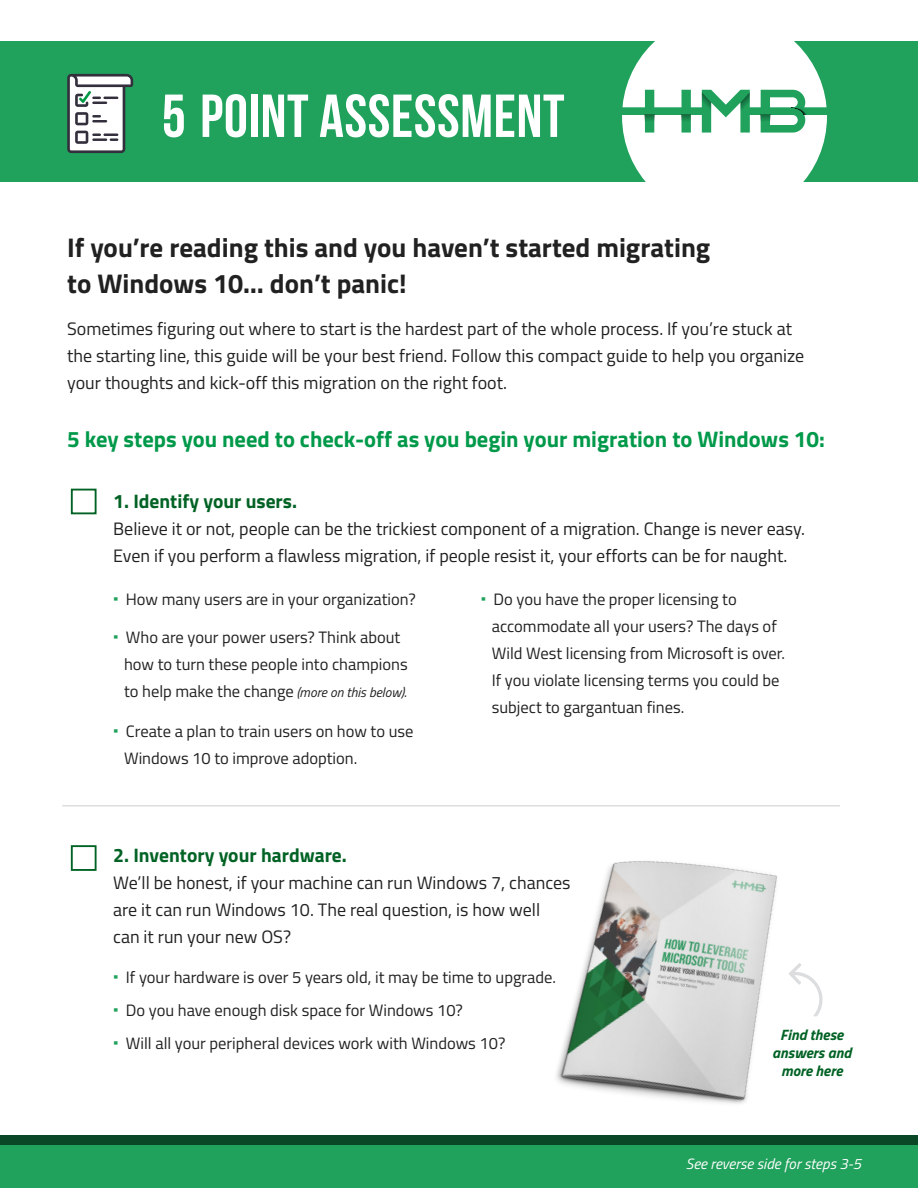
<style>
.page{position:relative;width:918px;height:1188px;background:#fff}
.page>*{position:absolute;margin:0;border:0;box-sizing:border-box;transform-origin:0 0}
.Headline_1{font:700 60.6px "Bebas Neue";letter-spacing:.01em;color:#fff}
.t1{font:700 27px/36px "Titillium";color:#212121}
.t2{font:700 22.5px "Titillium";color:#00994a}
.t3{font:700 19.5px "Titillium";color:#006224}
.t4{font:18px/27px "Titillium";color:#212121}
.t5{font:16.5px/27px "Titillium";color:#212121}
.t6{font:italic 700 15px/18px "Titillium";color:#006224;text-align:center}
.t7{font:italic 15px "Titillium";color:#fff}
.s1{font-family:"Arial";font-weight:900;color:#20a15c}
.s2{font-style:italic;font-size:13.5px}
.s3{font-size:13.5px}
</style>
<div class="page">
<div style="left:0;top:41px;width:918px;height:141px;background:#20a15c"></div>
<div style="left:622px;top:14px;width:205px;height:205px;background:#fff;border-radius:50%"></div>
<svg style="left:622px;top:90px;width:205px;height:43px"></svg>
<div style="left:0;top:1141px;width:918px;height:47px;background:#20a15c"></div>
<div style="left:0;top:1135px;width:918px;height:10px;background:#094726"></div>
<svg style="left:164px;top:95px;width:20px;height:42px"></svg>
<div style="left:71px;top:489px;width:26px;height:25px;border:2px solid #006224"></div>
<div style="left:71px;top:845px;width:26px;height:26px;border:2px solid #006224"></div>
<img style="left:556px;top:861px;width:222px;height:243px">
<svg style="left:789px;top:963px;width:34px;height:54px"></svg>
<hr style="left:62px;top:805px;width:778px;height:2px;background:#dcdddf">
<svg style="left:67px;top:74px;width:66px;height:79px;background:#aebcb7"></svg>
<p class="Headline_1" style="left:200px;top:83px;width:366px">POINT ASSESSMENT</p>
<p class="t1" style="left:67px;top:228px;width:645px">If you’re reading this and you haven’t started migrating to Windows 10… don’t panic!</p>
<p class="t4" style="left:67px;top:315px;width:739px">Sometimes figuring out where to start is the hardest part of the whole process. If you’re stuck at the starting line, this guide will be your best friend. Follow this compact guide to help you organize your thoughts and kick-off this migration on the right foot.</p>
<p class="t2" style="left:67px;top:422px;width:759px">5 key steps you need to check-off as you begin your migration to Windows 10:</p>
<p class="t3" style="left:113px;top:486px;width:185px">1. Identify your users.</p>
<p class="t4" style="left:113px;top:514px;width:693px">Believe it or not, people can be the trickiest component of a migration. Change is never easy.<br>Even if you perform a flawless migration, if people resist it, your efforts can be for naught.</p>
<p class="t5" style="left:113px;top:585px;width:304px"><span class="s1">·</span> How many users are in your organization?</p>
<p class="t5" style="left:124px;top:623px;width:285px;text-indent:-11px"><span class="s1">·</span> Who are your power users? Think about how to turn these people into champions to help make the change <span class="s2">(more on this below)</span><span class="s3">.</span></p>
<p class="t5" style="left:124px;top:717px;width:291px;text-indent:-11px"><span class="s1">·</span> Create a plan to train users on how to use<br>Windows 10 to improve adoption.</p>
<p class="t5" style="left:492px;top:585px;width:295px;text-indent:-11px"><span class="s1">·</span> Do you have the proper licensing to accommodate all your users? The days of Wild West licensing from Microsoft is over.<br>If you violate licensing terms you could be subject to gargantuan fines.</p>
<p class="t3" style="left:113px;top:841px;width:235px">2. Inventory your hardware.</p>
<p class="t4" style="left:113px;top:869px;width:459px">We’ll be honest, if your machine can run Windows 7, chances are it can run Windows 10. The real question, is how well can it run your new OS?</p>
<p class="t5" style="left:113px;top:960px;width:445px;line-height:33px"><span class="s1">·</span> If your hardware is over 5 years old, it may be time to upgrade. <span class="s1">·</span> Do you have enough disk space for Windows 10?<br><span class="s1">·</span> Will all your peripheral devices work with Windows 10?</p>
<p class="t6" style="left:772px;top:1025px;width:80px">Find these answers and more here</p>
<p class="t7" style="left:686px;top:1153px;width:177px">See reverse side for steps 3-5</p>
</div>
